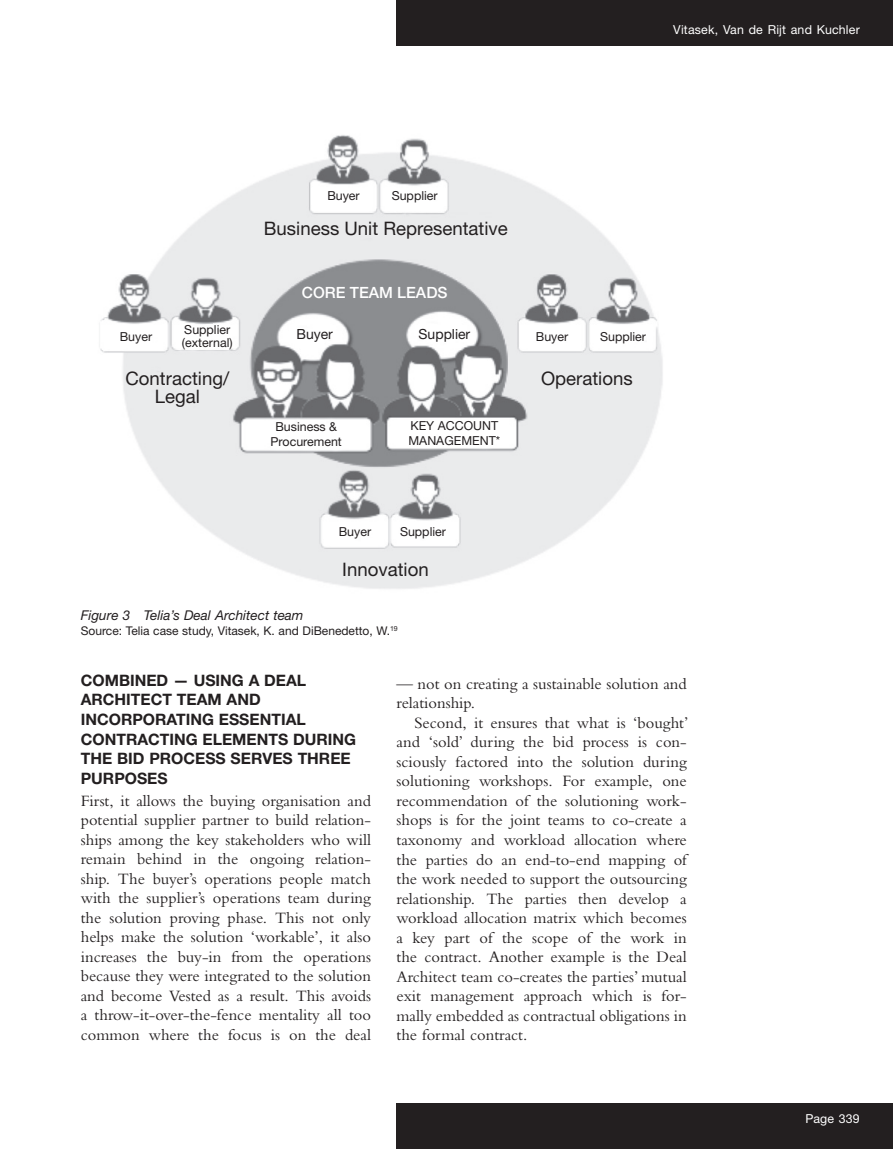
<style>
.page{position:relative;width:893px;height:1149px;background:#fff}
.page>*{position:absolute;margin:0;border:0;box-sizing:border-box;transform-origin:0 0}
.t1{font:18.6px/18.6px "Helvetica Neue LT Pro";color:#231f20;text-align:center}
.t2{font:16.5px/19.5px "Bembo MT Pro";color:#231f20;text-align:justify}
.t3{font:700 15.75px/19.5px "Helvetica Neue LT Pro";color:#231f20}
.t4{font:500 15.45px "Helvetica Neue LT Pro";color:#fff}
.t5{font:13.95px "Helvetica Neue LT Pro";color:#231f20}
.t6{font:italic 13.5px "Helvetica Neue LT Pro";color:#231f20}
.t7{font:12.45px/14.9px "Helvetica Neue LT Pro";color:#231f20}
.t8{font:12.3px "Helvetica Neue LT Pro";letter-spacing:.015em;color:#fff}
.t9{font:12px "Helvetica Neue LT Pro";color:#231f20}
</style>
<div class="page">
<img style="left:99px;top:135px;width:564px;height:454px">
<div style="left:397px;top:0;width:496px;height:46px;background:#231f20"></div>
<div style="left:397px;top:1103px;width:496px;height:45px;background:#231f20"></div>
<p class="t8" style="left:673px;top:22px;width:188px">Vitasek, Van de Rijt and Kuchler</p>
<p class="t7" style="left:327px;top:188px;width:34px">Buyer</p>
<p class="t7" style="left:392px;top:188px;width:47px">Supplier</p>
<p class="t1" style="left:264px;top:218px;width:246px">Business Unit Representative</p>
<p class="t4" style="left:302px;top:283px;width:147px">CORE TEAM LEADS</p>
<p class="t7" style="left:120px;top:328px;width:34px">Buyer</p>
<p class="t7" style="left:182px;top:323px;width:52px;line-height:12.5px">Supplier (external)</p>
<p class="t5" style="left:296px;top:326px;width:38px">Buyer</p>
<p class="t5" style="left:419px;top:326px;width:53px">Supplier</p>
<p class="t1" style="left:125px;top:368px;width:105px">Contracting/<br>Legal</p>
<p class="t7" style="left:271px;top:419px;width:73px;text-align:center">Business &amp;<br>Procurement</p>
<p class="t7" style="left:408px;top:417px;width:93px">KEY ACCOUNT<br>MANAGEMENT*</p>
<p class="t7" style="left:536px;top:328px;width:34px">Buyer</p>
<p class="t7" style="left:600px;top:328px;width:47px">Supplier</p>
<p class="t1" style="left:541px;top:369px;width:93px">Operations</p>
<p class="t7" style="left:339px;top:523px;width:34px">Buyer</p>
<p class="t7" style="left:400px;top:523px;width:47px">Supplier</p>
<p class="t1" style="left:342px;top:559px;width:88px">Innovation</p>
<p class="t6" style="left:81px;top:606px;width:224px">Figure 3 Telia’s Deal Architect team</p>
<p class="t9" style="left:81px;top:623px;width:318px">Source: Telia case study, Vitasek, K. and DiBenedetto, W.<sup>19</sup></p>
<p class="t3" style="left:81px;top:670px;width:277px">COMBINED — USING A DEAL<br>ARCHITECT TEAM AND<br>INCORPORATING ESSENTIAL<br>CONTRACTING ELEMENTS DURING<br>THE BID PROCESS SERVES THREE<br>PURPOSES</p>
<p class="t2" style="left:81px;top:790px;width:292px">First, it allows the buying organisation and potential supplier partner to build relation&shy;ships among the key stakeholders who will remain behind in the ongoing relation&shy;ship. The buyer’s operations people match with the supplier’s operations team during the solution proving phase. This not only helps make the solution ‘workable’, it also increases the buy-in from the operations because they were integrated to the solution and become Vested as a result. This avoids a throw-it-over-the-fence mentality all too common where the focus is on the deal</p>
<p class="t2" style="left:396px;top:673px;width:292px">— not on creating a sustainable solution and relationship.</p>
<p class="t2" style="left:396px;top:712px;width:293px;text-indent:18px">Second, it ensures that what is ‘bought’ and ‘sold’ during the bid process is con&shy;sciously factored into the solution during solutioning workshops. For example, one recommendation of the solutioning work&shy;shops is for the joint teams to co-create a taxonomy and workload allocation where the parties do an end-to-end mapping of the work needed to support the outsourcing relationship. The parties then develop a workload allocation matrix which becomes a key part of the scope of the work in the contract. Another example is the Deal Architect team co-creates the parties’ mutual exit management approach which is for&shy;mally embedded as contractual obligations in the formal contract.</p>
<p class="t8" style="left:805px;top:1110px;width:56px">Page 339</p>
</div>
